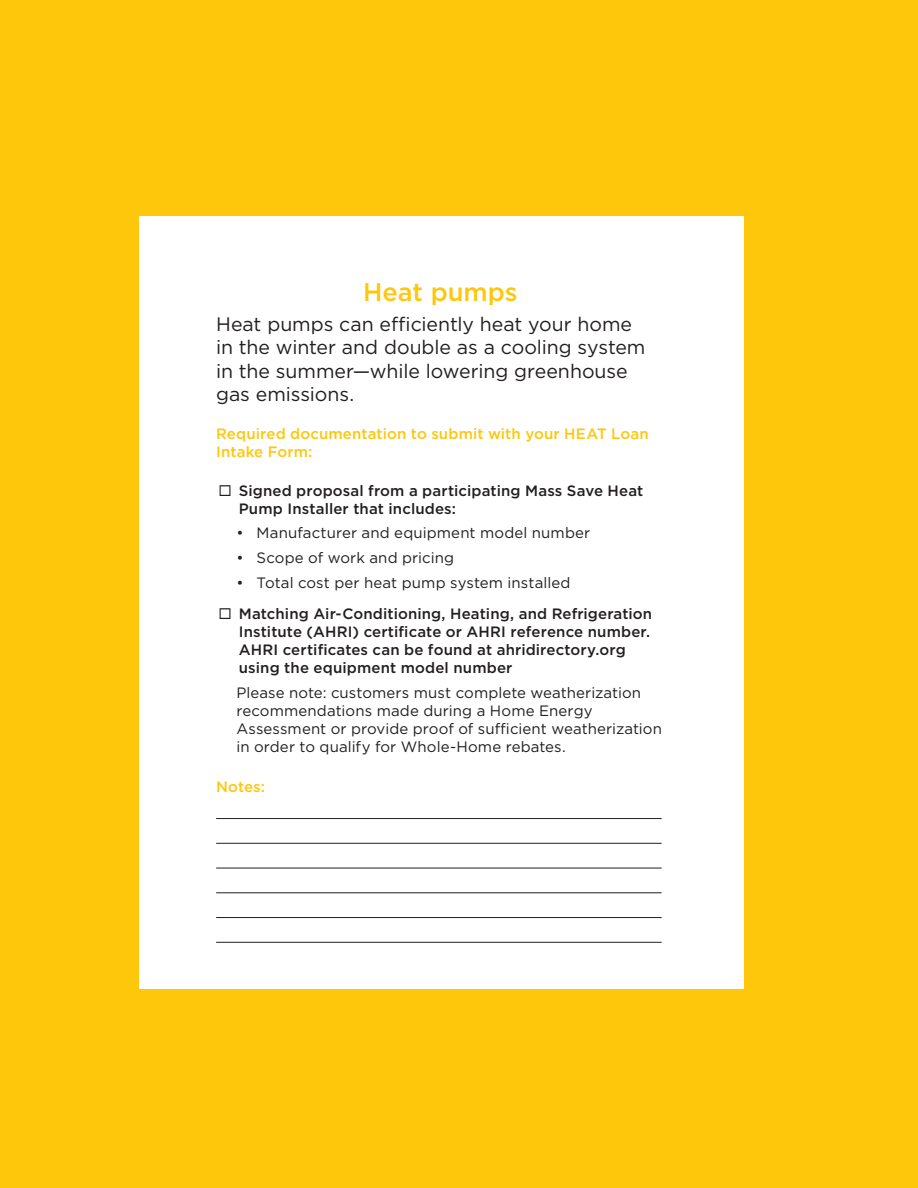
<style>
.page{position:relative;width:918px;height:1188px;background:#fec70c}
.page>*{position:absolute;margin:0;border:0;box-sizing:border-box;transform-origin:0 0}
.t1{font:500 25.5px "Gotham";color:#fec70c}
.t2{font:19.5px/23.4px "Gotham";letter-spacing:-.005em;color:#231f20}
.t3{font:15px/18px "Gotham";letter-spacing:.005em;color:#231f20}
.t4{font:500 15px/18px "Gotham";letter-spacing:.01em;color:#231f20}
.t5{font:500 15px/18px "Gotham";letter-spacing:.01em;color:#fec70c}
</style>
<div class="page">
<div style="left:139px;top:216px;width:604px;height:772px;background:#fff"></div>
<hr style="left:216px;top:818px;width:446px;height:1px;background:#231f20">
<hr style="left:216px;top:843px;width:446px;height:1px;background:#231f20">
<hr style="left:216px;top:868px;width:446px;height:1px;background:#231f20">
<hr style="left:216px;top:892px;width:446px;height:1px;background:#231f20">
<hr style="left:216px;top:917px;width:446px;height:1px;background:#231f20">
<hr style="left:216px;top:942px;width:446px;height:1px;background:#231f20">
<h1 class="t1" style="left:363px;top:275px;width:156px">Heat pumps</h1>
<h2 class="t2" style="left:216px;top:312px;width:431px">Heat pumps can efficiently heat your home in the winter and double as a cooling system in the summer—while lowering greenhouse gas emissions.</h2>
<p class="t5" style="left:216px;top:425px;width:434px">Required documentation to submit with your HEAT Loan<br>Intake Form:</p>
<p class="t4" style="left:239px;top:481px;width:406px;text-indent:-20px">◻ Signed proposal from a participating Mass Save Heat<br>Pump Installer that includes:</p>
<p class="t3" style="left:236px;top:524px;width:355px">• Manufacturer and equipment model number</p>
<p class="t3" style="left:236px;top:548px;width:219px">• Scope of work and pricing</p>
<p class="t3" style="left:236px;top:573px;width:336px">• Total cost per heat pump system installed</p>
<p class="t4" style="left:239px;top:605px;width:415px;text-indent:-20px">◻ Matching Air-Conditioning, Heating, and Refrigeration Institute (AHRI) certificate or AHRI reference number.<br>AHRI certificates can be found at ahridirectory.org using the equipment model number</p>
<p class="t3" style="left:236px;top:683px;width:427px">Please note: customers must complete weatherization recommendations made during a Home Energy Assessment or provide proof of sufficient weatherization in order to qualify for Whole-Home rebates.</p>
<p class="t5" style="left:216px;top:778px;width:50px">Notes:</p>
</div>
